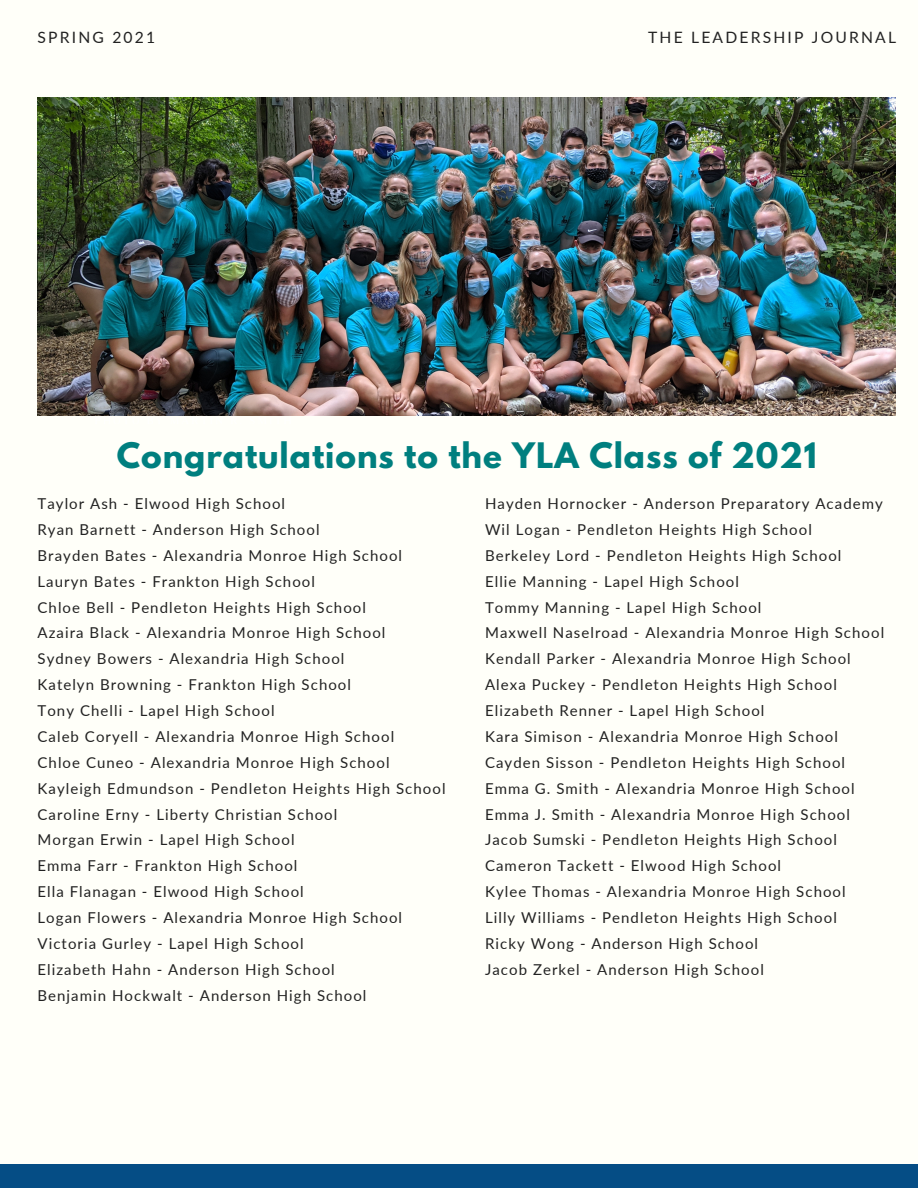
<style>
.page{position:relative;width:918px;height:1188px;background:#fffff9}
.page>*{position:absolute;margin:0;border:0;box-sizing:border-box;transform-origin:0 0}
.t1{font:700 31.2px "League Spartan";letter-spacing:.03em;color:#007f7f}
.t2{font:15.6px "Lato";letter-spacing:.14em;color:#222}
.t3{font:15px "Lato";letter-spacing:.07em;color:#222}
</style>
<div class="page">
<div style="left:0;top:1164px;width:918px;height:24px;background:#054d85"></div>
<img style="left:38px;top:97px;width:858px;height:319px">
<p class="t2" style="left:38px;top:28px;width:119px">SPRING 2021</p>
<p class="t2" style="left:648px;top:28px;width:249px">THE LEADERSHIP JOURNAL</p>
<p class="t1" style="left:117px;top:440px;width:701px">Congratulations to the YLA Class of 2021</p>
<p class="t3" style="left:485px;top:494px;width:399px">Hayden Hornocker - Anderson Preparatory Academy</p>
<p class="t3" style="left:485px;top:520px;width:328px">Wil Logan - Pendleton Heights High School</p>
<p class="t3" style="left:485px;top:546px;width:358px">Berkeley Lord - Pendleton Heights High School</p>
<p class="t3" style="left:485px;top:572px;width:255px">Ellie Manning - Lapel High School</p>
<p class="t3" style="left:485px;top:598px;width:278px">Tommy Manning - Lapel High School</p>
<p class="t3" style="left:485px;top:624px;width:401px">Maxwell Naselroad - Alexandria Monroe High School</p>
<p class="t3" style="left:485px;top:649px;width:367px">Kendall Parker - Alexandria Monroe High School</p>
<p class="t3" style="left:485px;top:675px;width:353px">Alexa Puckey - Pendleton Heights High School</p>
<p class="t3" style="left:485px;top:701px;width:281px">Elizabeth Renner - Lapel High School</p>
<p class="t3" style="left:485px;top:727px;width:354px">Kara Simison - Alexandria Monroe High School</p>
<p class="t3" style="left:485px;top:753px;width:362px">Cayden Sisson - Pendleton Heights High School</p>
<p class="t3" style="left:485px;top:779px;width:371px">Emma G. Smith - Alexandria Monroe High School</p>
<p class="t3" style="left:485px;top:805px;width:366px">Emma J. Smith - Alexandria Monroe High School</p>
<p class="t3" style="left:485px;top:831px;width:353px">Jacob Sumski - Pendleton Heights High School</p>
<p class="t3" style="left:485px;top:856px;width:298px">Cameron Tackett - Elwood High School</p>
<p class="t3" style="left:485px;top:882px;width:362px">Kylee Thomas - Alexandria Monroe High School</p>
<p class="t3" style="left:485px;top:908px;width:353px">Lilly Williams - Pendleton Heights High School</p>
<p class="t3" style="left:485px;top:934px;width:275px">Ricky Wong - Anderson High School</p>
<p class="t3" style="left:485px;top:960px;width:280px">Jacob Zerkel - Anderson High School</p>
<p class="t3" style="left:38px;top:494px;width:249px">Taylor Ash - Elwood High School</p>
<p class="t3" style="left:38px;top:520px;width:284px">Ryan Barnett - Anderson High School</p>
<p class="t3" style="left:38px;top:546px;width:366px">Brayden Bates - Alexandria Monroe High School</p>
<p class="t3" style="left:38px;top:572px;width:279px">Lauryn Bates - Frankton High School</p>
<p class="t3" style="left:38px;top:598px;width:330px">Chloe Bell - Pendleton Heights High School</p>
<p class="t3" style="left:38px;top:624px;width:349px">Azaira Black - Alexandria Monroe High School</p>
<p class="t3" style="left:38px;top:649px;width:308px">Sydney Bowers - Alexandria High School</p>
<p class="t3" style="left:38px;top:675px;width:315px">Katelyn Browning - Frankton High School</p>
<p class="t3" style="left:38px;top:701px;width:239px">Tony Chelli - Lapel High School</p>
<p class="t3" style="left:38px;top:727px;width:358px">Caleb Coryell - Alexandria Monroe High School</p>
<p class="t3" style="left:38px;top:753px;width:354px">Chloe Cuneo - Alexandria Monroe High School</p>
<p class="t3" style="left:38px;top:779px;width:410px">Kayleigh Edmundson - Pendleton Heights High School</p>
<p class="t3" style="left:38px;top:805px;width:301px">Caroline Erny - Liberty Christian School</p>
<p class="t3" style="left:38px;top:831px;width:259px">Morgan Erwin - Lapel High School</p>
<p class="t3" style="left:38px;top:856px;width:261px">Emma Farr - Frankton High School</p>
<p class="t3" style="left:38px;top:882px;width:268px">Ella Flanagan - Elwood High School</p>
<p class="t3" style="left:38px;top:908px;width:366px">Logan Flowers - Alexandria Monroe High School</p>
<p class="t3" style="left:38px;top:934px;width:268px">Victoria Gurley - Lapel High School</p>
<p class="t3" style="left:38px;top:960px;width:299px">Elizabeth Hahn - Anderson High School</p>
<p class="t3" style="left:38px;top:986px;width:330px">Benjamin Hockwalt - Anderson High School</p>
</div>
